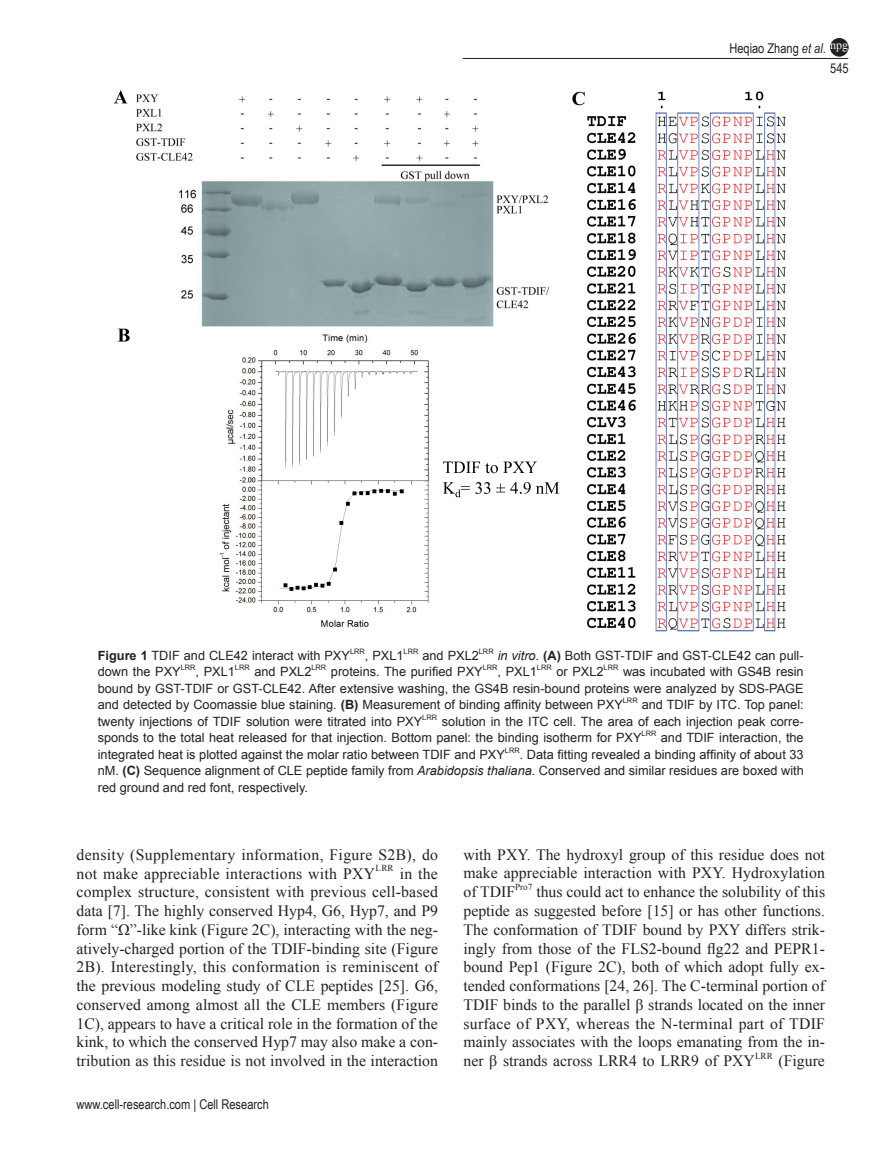
<style>
.page{position:relative;width:893px;height:1170px;background:#fff}
.page>*{position:absolute;margin:0;border:0;box-sizing:border-box;transform-origin:0 0}
.t1{font:15.75px/18.8px "Times New Roman";letter-spacing:.005em;color:#231f20;text-align:justify}
.t2{font:13.5px "Arial Narrow";color:#231f20}
.t3{font:12.75px/16.5px "Arial";color:#231f20;text-align:justify}
.t4{font:12px "Times New Roman";color:#fff}
.t5{font:9.15px "Times New Roman";color:#231f20}
.t6{font:7.5px "Arial";color:#231f20}
.s1{font-style:italic}
.s2{font-weight:700}
</style>
<div class="page">
<hr style="left:463px;top:58px;width:385px;height:1px;background:#231f20">
<div style="left:830px;top:38px;width:18px;height:18px;background:#231f20;border-radius:50%"></div>
<div style="left:830px;top:38px;width:18px;height:18px;border:1px solid #231f20;border-radius:50%"></div>
<img style="left:113px;top:90px;width:673px;height:542px">
<p class="t2" style="left:729px;top:39px;width:98px">Heqiao Zhang <span class="s1">et al</span>.</p>
<p class="t4" style="left:830px;top:37px;width:19px">npg</p>
<p class="t2" style="left:830px;top:58px;width:20px">545</p>
<p class="t3" style="left:98px;top:647px;width:254px"><span class="s2">Figure 1</span> TDIF and CLE42 interact with PXY</p>
<p class="t6" style="left:350px;top:646px;width:16px">LRR</p>
<p class="t3" style="left:365px;top:647px;width:40px">, PXL1</p>
<p class="t6" style="left:404px;top:646px;width:16px">LRR</p>
<p class="t3" style="left:422px;top:647px;width:58px">and PXL2</p>
<p class="t6" style="left:479px;top:646px;width:16px">LRR</p>
<p class="t3" style="left:498px;top:647px;width:307px"><span class="s1">in vitro.</span> <span class="s2">(A)</span> Both GST-TDIF and GST-CLE42 can pull-</p>
<p class="t3" style="left:98px;top:663px;width:84px">down the PXY</p>
<p class="t6" style="left:181px;top:662px;width:16px">LRR</p>
<p class="t3" style="left:196px;top:663px;width:41px">, PXL1</p>
<p class="t6" style="left:235px;top:662px;width:16px">LRR</p>
<p class="t3" style="left:254px;top:663px;width:59px">and PXL2</p>
<p class="t6" style="left:311px;top:662px;width:16px">LRR</p>
<p class="t3" style="left:331px;top:663px;width:153px">proteins. The purified PXY</p>
<p class="t6" style="left:483px;top:662px;width:16px">LRR</p>
<p class="t3" style="left:498px;top:663px;width:41px">, PXL1</p>
<p class="t6" style="left:537px;top:662px;width:16px">LRR</p>
<p class="t3" style="left:556px;top:663px;width:49px">or PXL2</p>
<p class="t6" style="left:603px;top:662px;width:16px">LRR</p>
<p class="t3" style="left:98px;top:663px;width:707px;text-indent:525px">was incubated with GS4B resin bound by GST-TDIF or GST-CLE42. After extensive washing, the GS4B resin-bound proteins were analyzed by SDS-PAGE and detected by Coomassie blue staining. <span class="s2">(B)</span> Measurement of binding affinity between PXY</p>
<p class="t6" style="left:623px;top:695px;width:16px">LRR</p>
<p class="t3" style="left:642px;top:696px;width:163px">and TDIF by ITC. Top panel:</p>
<p class="t3" style="left:98px;top:713px;width:326px">twenty injections of TDIF solution were titrated into PXY</p>
<p class="t6" style="left:422px;top:712px;width:16px">LRR</p>
<p class="t3" style="left:98px;top:713px;width:707px;text-indent:344px">solution in the ITC cell. The area of each injection peak corre&shy;sponds to the total heat released for that injection. Bottom panel: the binding isotherm for PXY</p>
<p class="t6" style="left:642px;top:728px;width:16px">LRR</p>
<p class="t3" style="left:661px;top:729px;width:144px">and TDIF interaction, the</p>
<p class="t3" style="left:98px;top:746px;width:409px">integrated heat is plotted against the molar ratio between TDIF and PXY</p>
<p class="t6" style="left:505px;top:745px;width:16px">LRR</p>
<p class="t3" style="left:98px;top:746px;width:708px;text-indent:422px">. Data fitting revealed a binding affinity of about 33 nM. <span class="s2">(C)</span> Sequence alignment of CLE peptide family from <span class="s1">Arabidopsis thaliana</span>. Conserved and similar residues are boxed with red ground and red font, respectively.</p>
<p class="t1" style="left:77px;top:844px;width:363px">density (Supplementary information, Figure S2B), do not make appreciable interactions with PXY</p>
<p class="t5" style="left:376px;top:861px;width:20px">LRR</p>
<p class="t1" style="left:77px;top:863px;width:363px;text-indent:323px">in the complex structure, consistent with previous cell-based data [7]. The highly conserved Hyp4, G6, Hyp7, and P9 form “Ω”-like kink (Figure 2C), interacting with the neg&shy;atively-charged portion of the TDIF-binding site (Figure 2B). Interestingly, this conformation is reminiscent of the previous modeling study of CLE peptides [25]. G6, conserved among almost all the CLE members (Figure 1C), appears to have a critical role in the formation of the kink, to which the conserved Hyp7 may also make a con&shy;tribution as this residue is not involved in the interaction</p>
<p class="t2" style="left:77px;top:1094px;width:194px">www.cell-research.com | Cell Research</p>
<p class="t1" style="left:463px;top:844px;width:363px">with PXY. The hydroxyl group of this residue does not make appreciable interaction with PXY. Hydroxylation of TDIF</p>
<p class="t5" style="left:515px;top:880px;width:19px">Pro7</p>
<p class="t1" style="left:463px;top:882px;width:363px;text-indent:73px">thus could act to enhance the solubility of this peptide as suggested before [15] or has other functions.<br>The conformation of TDIF bound by PXY differs strik&shy;ingly from those of the FLS2-bound flg22 and PEPR1- bound Pep1 (Figure 2C), both of which adopt fully ex&shy;tended conformations [24, 26]. The C-terminal portion of TDIF binds to the parallel β strands located on the inner surface of PXY, whereas the N-terminal part of TDIF mainly associates with the loops emanating from the in&shy;ner β strands across LRR4 to LRR9 of PXY</p>
<p class="t5" style="left:755px;top:1049px;width:19px">LRR</p>
<p class="t1" style="left:779px;top:1051px;width:48px">(Figure</p>
</div>
